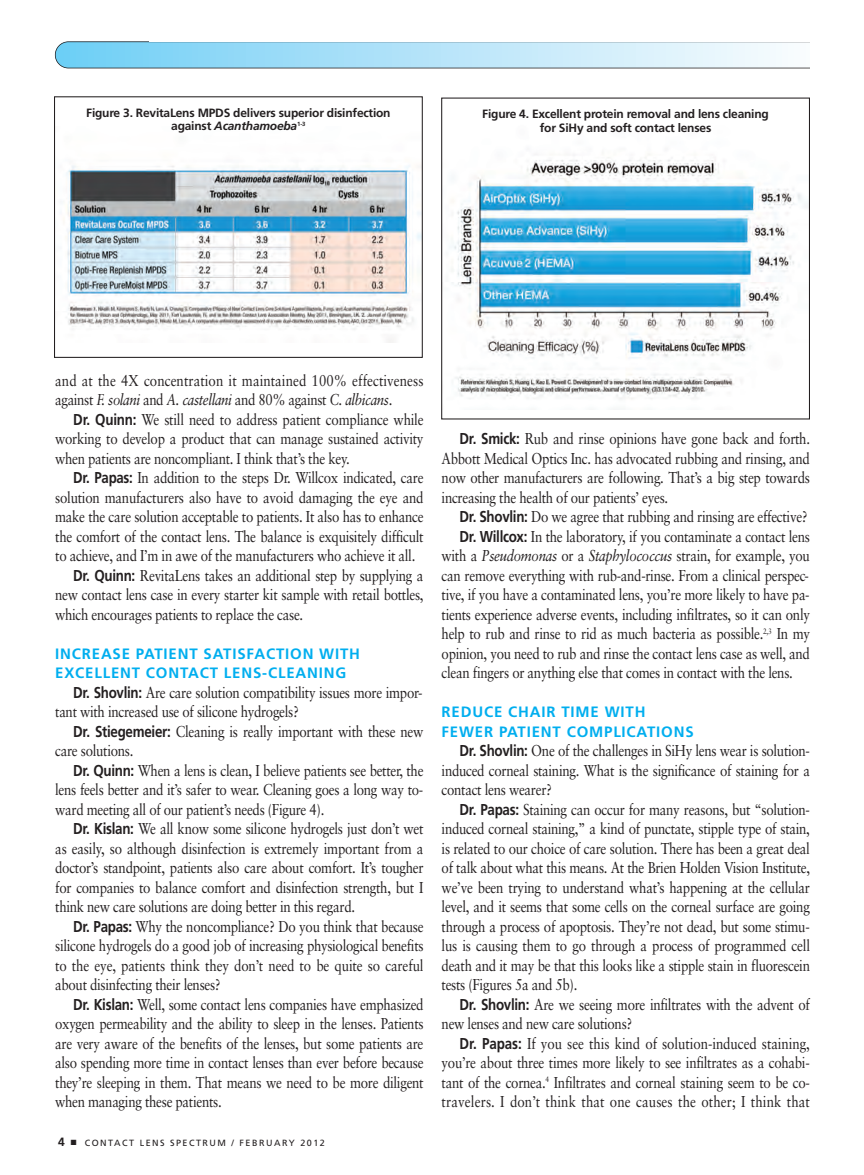
<style>
.page{position:relative;width:864px;height:1175px;background:#fff}
.page>*{position:absolute;margin:0;border:0;box-sizing:border-box;transform-origin:0 0}
.t1{font:15.75px/19.5px "Sabon";letter-spacing:-.025em;color:#231f20;text-align:justify;scale:.84 1}
.t2{font:15.75px/19.5px "Sabon";letter-spacing:.005em;color:#231f20;scale:.84 1}
.t3{font:700 15px/19.5px "Frutiger";letter-spacing:.055em;color:#00aeef}
.t4{font:700 12px/13.5px "Frutiger";letter-spacing:-.015em;color:#231f20;text-align:center}
.t5{font:9px "Frutiger";letter-spacing:.165em;color:#231f20}
.s1{font-style:italic}
.s2{font-family:"Frutiger";font-weight:700}
.s3{font-weight:700;font-size:12px}
</style>
<div class="page">
<div style="left:55px;top:42px;width:774px;height:26px;background:linear-gradient(to right,#6eccf4,#fffeff);border-radius:13px"></div>
<div style="left:55px;top:41px;width:774px;height:27px;border:2px solid #231f20;border-radius:13px"></div>
<div style="left:149px;top:31px;width:681px;height:11px;background:#fff"></div>
<div style="left:810px;top:36px;width:27px;height:34px;background:#fff"></div>
<img style="left:452px;top:154px;width:356px;height:246px">
<div style="left:441px;top:98px;width:369px;height:321px;border:1px solid #231f20"></div>
<img style="left:63px;top:165px;width:358px;height:178px">
<div style="left:54px;top:96px;width:369px;height:262px;border:1px solid #231f20"></div>
<p class="t4" style="left:86px;top:107px;width:306px">Figure 3. RevitaLens MPDS delivers superior disinfection against <span class="s1">Acanthamoeba</span><sup>1-3</sup></p>
<p class="t4" style="left:482px;top:109px;width:288px">Figure 4. Excellent protein removal and lens cleaning for SiHy and soft contact lenses</p>
<p class="t2" style="left:55px;top:372px;width:440px">and at the 4X concentration it maintained 100% effectiveness against <span class="s1">F. solani</span> and <span class="s1">A. castellani</span> and 80% against <span class="s1">C. albicans</span>.</p>
<p class="t1" style="left:55px;top:411px;width:440px;text-indent:18px"><span class="s2">Dr. Quinn:</span> We still need to address patient compliance while working to develop a product that can manage sustained activity when patients are noncompliant. I think that’s the key.</p>
<p class="t1" style="left:73px;top:469px;width:419px"><span class="s2">Dr. Papas:</span> In addition to the steps Dr. Willcox indicated, care</p>
<p class="t1" style="left:55px;top:489px;width:440px">solution manufacturers also have to avoid damaging the eye and</p>
<p class="t1" style="left:55px;top:508px;width:440px">make the care solution acceptable to patients. It also has to enhance</p>
<p class="t1" style="left:55px;top:528px;width:440px">the comfort of the contact lens. The balance is exquisitely difficult</p>
<p class="t1" style="left:55px;top:547px;width:430px">to achieve, and I’m in awe of the manufacturers who achieve it all.</p>
<p class="t1" style="left:73px;top:567px;width:419px"><span class="s2">Dr. Quinn:</span> RevitaLens takes an additional step by supplying a</p>
<p class="t1" style="left:55px;top:586px;width:440px">new contact lens case in every starter kit sample with retail bottles,</p>
<p class="t1" style="left:55px;top:606px;width:297px">which encourages patients to replace the case.</p>
<p class="t3" style="left:55px;top:645px;width:306px">INCREASE PATIENT SATISFACTION WITH<br>EXCELLENT CONTACT LENS-CLEANING</p>
<p class="t1" style="left:55px;top:684px;width:439px;text-indent:18px"><span class="s2">Dr. Shovlin:</span> Are care solution compatibility issues more impor&shy;tant with increased use of silicone hydrogels?</p>
<p class="t1" style="left:55px;top:723px;width:440px;text-indent:18px"><span class="s2">Dr. Stiegemeier:</span> Cleaning is really important with these new care solutions.</p>
<p class="t1" style="left:55px;top:762px;width:440px;text-indent:18px"><span class="s2">Dr. Quinn:</span> When a lens is clean, I believe patients see better, the lens feels better and it’s safer to wear. Cleaning goes a long way to&shy;ward meeting all of our patient’s needs (Figure 4).</p>
<p class="t1" style="left:55px;top:820px;width:440px;text-indent:18px"><span class="s2">Dr. Kislan:</span> We all know some silicone hydrogels just don’t wet as easily, so although disinfection is extremely important from a doctor’s standpoint, patients also care about comfort. It’s tougher for companies to balance comfort and disinfection strength, but I think new care solutions are doing better in this regard.</p>
<p class="t1" style="left:55px;top:918px;width:440px;text-indent:18px"><span class="s2">Dr. Papas:</span> Why the noncompliance? Do you think that because silicone hydrogels do a good job of increasing physiological benefits to the eye, patients think they don’t need to be quite so careful about disinfecting their lenses?</p>
<p class="t1" style="left:55px;top:996px;width:440px;text-indent:18px"><span class="s2">Dr. Kislan:</span> Well, some contact lens companies have emphasized oxygen permeability and the ability to sleep in the lenses. Patients are very aware of the benefits of the lenses, but some patients are also spending more time in contact lenses than ever before because they’re sleeping in them. That means we need to be more diligent when managing these patients.</p>
<p class="t5" style="left:58px;top:1139px;width:268px"><span class="s3">4</span> ■ CONTACT LENS SPECTRUM / FEBRUARY 2012</p>
<p class="t1" style="left:442px;top:430px;width:440px;text-indent:18px"><span class="s2">Dr. Smick:</span> Rub and rinse opinions have gone back and forth.<br>Abbott Medical Optics Inc. has advocated rubbing and rinsing, and now other manufacturers are following. That’s a big step towards increasing the health of our patients’ eyes.</p>
<p class="t1" style="left:460px;top:508px;width:416px"><span class="s2">Dr. Shovlin:</span> Do we agree that rubbing and rinsing are effective?</p>
<p class="t1" style="left:460px;top:528px;width:419px"><span class="s2">Dr. Willcox:</span> In the laboratory, if you contaminate a contact lens</p>
<p class="t1" style="left:442px;top:547px;width:440px">with a <span class="s1">Pseudomonas</span> or a <span class="s1">Staphylococcus</span> strain, for example, you</p>
<p class="t1" style="left:442px;top:567px;width:439px">can remove everything with rub-and-rinse. From a clinical perspec-</p>
<p class="t1" style="left:442px;top:586px;width:440px">tive, if you have a contaminated lens, you’re more likely to have pa-</p>
<p class="t1" style="left:442px;top:606px;width:440px">tients experience adverse events, including infiltrates, so it can only</p>
<p class="t1" style="left:442px;top:625px;width:440px">help to rub and rinse to rid as much bacteria as possible.<sup>2,3</sup> In my</p>
<p class="t1" style="left:442px;top:645px;width:440px">opinion, you need to rub and rinse the contact lens case as well, and</p>
<p class="t1" style="left:442px;top:664px;width:420px">clean fingers or anything else that comes in contact with the lens.</p>
<p class="t3" style="left:442px;top:703px;width:254px">REDUCE CHAIR TIME WITH<br>FEWER PATIENT COMPLICATIONS</p>
<p class="t1" style="left:442px;top:742px;width:440px;text-indent:18px"><span class="s2">Dr. Shovlin:</span> One of the challenges in SiHy lens wear is solution&shy;induced corneal staining. What is the significance of staining for a contact lens wearer?</p>
<p class="t1" style="left:442px;top:801px;width:440px;text-indent:18px"><span class="s2">Dr. Papas:</span> Staining can occur for many reasons, but “solution&shy;induced corneal staining,” a kind of punctate, stipple type of stain, is related to our choice of care solution. There has been a great deal of talk about what this means. At the Brien Holden Vision Institute, we’ve been trying to understand what’s happening at the cellular level, and it seems that some cells on the corneal surface are going through a process of apoptosis. They’re not dead, but some stimu&shy;lus is causing them to go through a process of programmed cell death and it may be that this looks like a stipple stain in fluorescein tests (Figures 5a and 5b).</p>
<p class="t1" style="left:442px;top:996px;width:440px;text-indent:18px"><span class="s2">Dr. Shovlin:</span> Are we seeing more infiltrates with the advent of new lenses and new care solutions?</p>
<p class="t1" style="left:442px;top:1035px;width:440px;text-indent:18px"><span class="s2">Dr. Papas:</span> If you see this kind of solution-induced staining, you’re about three times more likely to see infiltrates as a cohabi&shy;tant of the cornea.<sup>4</sup> Infiltrates and corneal staining seem to be co&shy;travelers. I don’t think that one causes the other; I think that</p>
</div>
